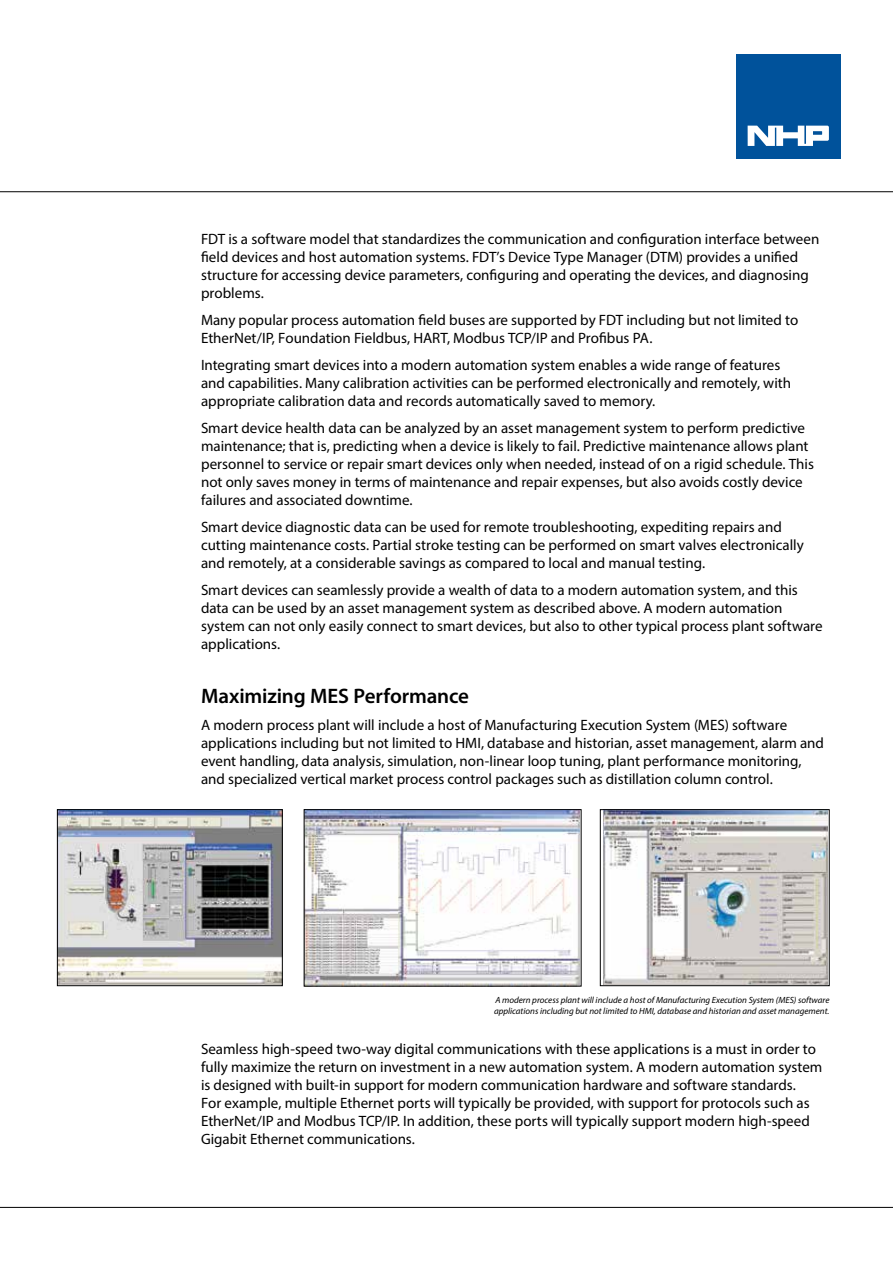
<style>
.page{position:relative;width:893px;height:1263px;background:#fff}
.page>*{position:absolute;margin:0;border:0;box-sizing:border-box;transform-origin:0 0}
.t1{font:600 21px "Myriad Pro";letter-spacing:-.005em;color:#000}
.t2{font:15px/18px "Myriad Pro";color:#000}
.t3{font:italic 9px/10.5px "Myriad Pro";color:#000}
</style>
<div class="page">
<div style="left:736px;top:54px;width:104px;height:104px;background:#00529b"></div>
<svg style="left:748px;top:126px;width:81px;height:20px"></svg>
<img style="left:604px;top:811px;width:223px;height:173px">
<div style="left:600px;top:809px;width:230px;height:177px;border:1px solid #000"></div>
<img style="left:59px;top:811px;width:222px;height:173px">
<div style="left:57px;top:809px;width:226px;height:177px;border:1px solid #000"></div>
<img style="left:306px;top:811px;width:274px;height:173px">
<div style="left:304px;top:809px;width:278px;height:177px;border:1px solid #000"></div>
<hr style="left:0;top:191px;width:893px;height:1px;background:#000">
<hr style="left:0;top:1207px;width:893px;height:1px;background:#000">
<p class="t2" style="left:201px;top:229px;width:620px">FDT is a software model that standardizes the communication and configuration interface between field devices and host automation systems. FDT’s Device Type Manager (DTM) provides a unified structure for accessing device parameters, configuring and operating the devices, and diagnosing problems.</p>
<p class="t2" style="left:201px;top:310px;width:599px">Many popular process automation field buses are supported by FDT including but not limited to<br>EtherNet/IP, Foundation Fieldbus, HART, Modbus TCP/IP and Profibus PA.</p>
<p class="t2" style="left:201px;top:355px;width:592px">Integrating smart devices into a modern automation system enables a wide range of features and capabilities. Many calibration activities can be performed electronically and remotely, with appropriate calibration data and records automatically saved to memory.</p>
<p class="t2" style="left:201px;top:418px;width:614px">Smart device health data can be analyzed by an asset management system to perform predictive maintenance; that is, predicting when a device is likely to fail. Predictive maintenance allows plant personnel to service or repair smart devices only when needed, instead of on a rigid schedule. This not only saves money in terms of maintenance and repair expenses, but also avoids costly device failures and associated downtime.</p>
<p class="t2" style="left:201px;top:517px;width:604px">Smart device diagnostic data can be used for remote troubleshooting, expediting repairs and cutting maintenance costs. Partial stroke testing can be performed on smart valves electronically and remotely, at a considerable savings as compared to local and manual testing.</p>
<p class="t2" style="left:201px;top:580px;width:623px">Smart devices can seamlessly provide a wealth of data to a modern automation system, and this data can be used by an asset management system as described above. A modern automation system can not only easily connect to smart devices, but also to other typical process plant software applications.</p>
<h1 class="t1" style="left:201px;top:682px;width:270px">Maximizing MES Performance</h1>
<p class="t2" style="left:201px;top:715px;width:624px">A modern process plant will include a host of Manufacturing Execution System (MES) software applications including but not limited to HMI, database and historian, asset management, alarm and event handling, data analysis, simulation, non-linear loop tuning, plant performance monitoring, and specialized vertical market process control packages such as distillation column control.</p>
<p class="t3" style="left:494px;top:995px;width:337px">A modern process plant will include a host of Manufacturing Execution System (MES) software applications including but not limited to HMI, database and historian and asset management.</p>
<p class="t2" style="left:201px;top:1039px;width:623px">Seamless high-speed two-way digital communications with these applications is a must in order to fully maximize the return on investment in a new automation system. A modern automation system is designed with built-in support for modern communication hardware and software standards.<br>For example, multiple Ethernet ports will typically be provided, with support for protocols such as EtherNet/IP and Modbus TCP/IP. In addition, these ports will typically support modern high-speed Gigabit Ethernet communications.</p>
</div>
